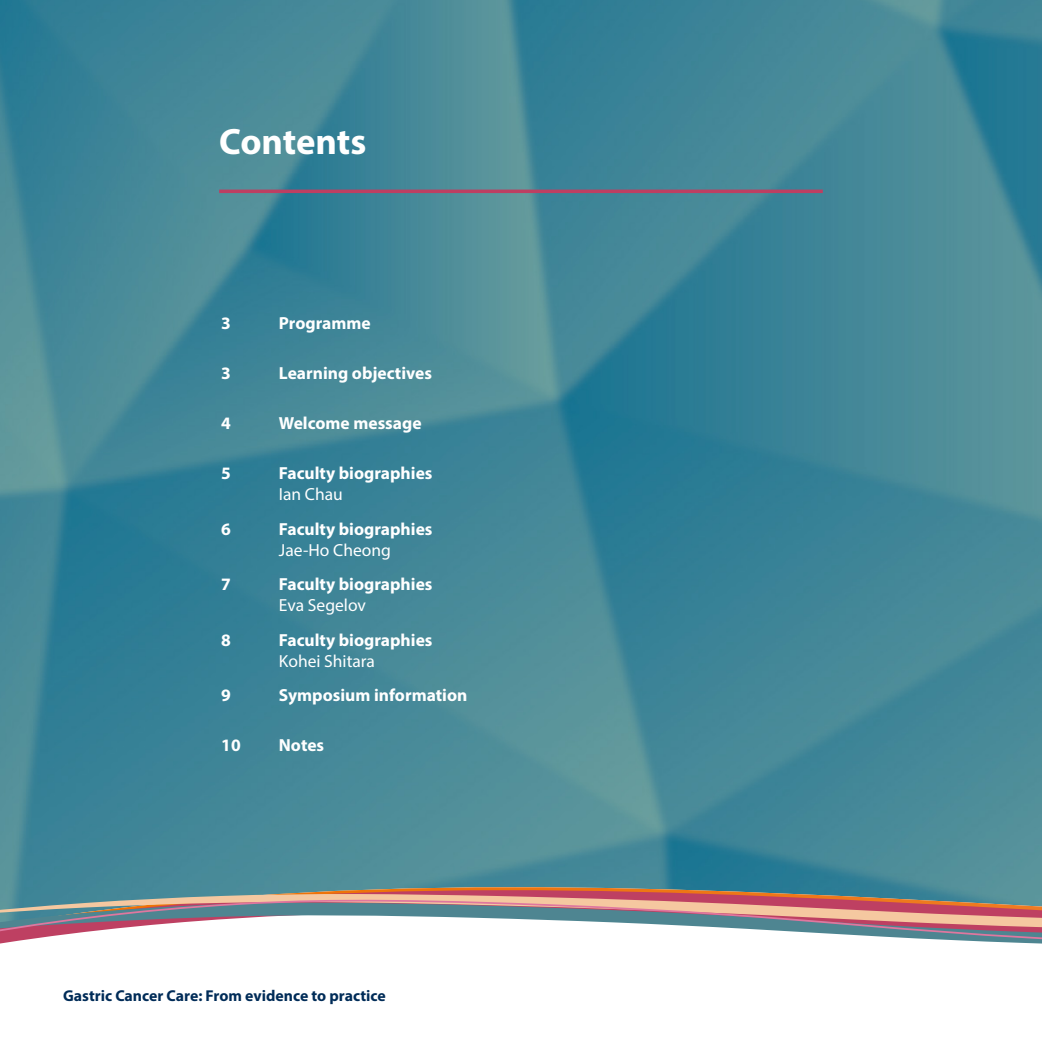
<style>
.page{position:relative;width:1042px;height:1042px;background:#fff}
.page>*{position:absolute;margin:0;border:0;box-sizing:border-box;transform-origin:0 0}
.t1{font:700 36.75px "Myriad Pro";letter-spacing:-.005em;color:#fff}
.t2{font:700 17.5px "Myriad Pro";color:#fff}
.t3{font:17.5px "Myriad Pro";color:#fff}
.t4{font:700 15.75px "Myriad Pro";color:#002c58}
</style>
<div class="page">
<img style="left:0;top:0;width:1042px;height:807px">
<hr style="left:219px;top:190px;width:604px;height:3px;background:#bd3f62">
<svg style="left:0;top:807px;width:1042px;height:80px;background:#478998"></svg>
<svg style="left:0;top:887px;width:1042px;height:57px"></svg>
<h1 class="t1" style="left:219px;top:117px;width:149px">Contents</h1>
<p class="t2" style="left:221px;top:312px;width:11px">3</p>
<p class="t2" style="left:279px;top:312px;width:93px">Programme</p>
<p class="t2" style="left:221px;top:362px;width:11px">3</p>
<p class="t2" style="left:279px;top:362px;width:155px">Learning objectives</p>
<p class="t2" style="left:221px;top:412px;width:11px">4</p>
<p class="t2" style="left:279px;top:412px;width:144px">Welcome message</p>
<p class="t2" style="left:221px;top:462px;width:11px">5</p>
<p class="t2" style="left:279px;top:462px;width:155px">Faculty biographies</p>
<p class="t3" style="left:279px;top:484px;width:65px">Ian Chau</p>
<p class="t2" style="left:221px;top:517px;width:11px">6</p>
<p class="t2" style="left:279px;top:517px;width:155px">Faculty biographies</p>
<p class="t3" style="left:279px;top:539px;width:113px">Jae-Ho Cheong</p>
<p class="t2" style="left:221px;top:573px;width:11px">7</p>
<p class="t2" style="left:279px;top:573px;width:155px">Faculty biographies</p>
<p class="t3" style="left:279px;top:594px;width:89px">Eva Segelov</p>
<p class="t2" style="left:221px;top:628px;width:11px">8</p>
<p class="t2" style="left:279px;top:628px;width:155px">Faculty biographies</p>
<p class="t3" style="left:279px;top:650px;width:98px">Kohei Shitara</p>
<p class="t2" style="left:221px;top:683px;width:11px">9</p>
<p class="t2" style="left:279px;top:683px;width:190px">Symposium information</p>
<p class="t2" style="left:221px;top:733px;width:21px">10</p>
<p class="t2" style="left:279px;top:733px;width:47px">Notes</p>
<p class="t4" style="left:63px;top:985px;width:324px">Gastric Cancer Care: From evidence to practice</p>
</div>
